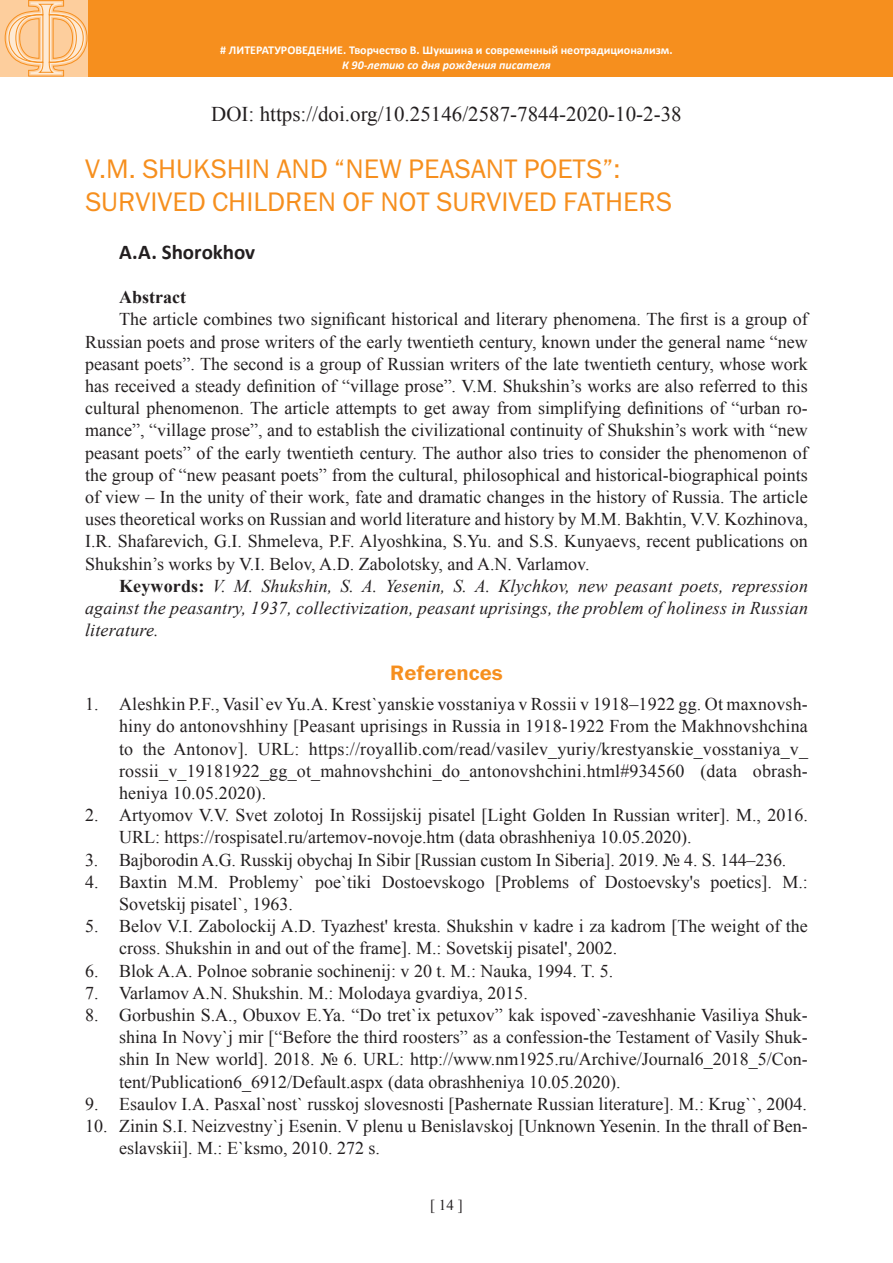
<style>
.page{position:relative;width:893px;height:1263px;background:#fff}
.page>*{position:absolute;margin:0;border:0;box-sizing:border-box;transform-origin:0 0}
.t1{font:27px/32.4px "ez Franklin Goth";color:#f68f1e}
.t2{font:21px "Times New Roman";color:#231f20}
.t3{font:700 21px "Calibri";color:#231f20}
.t4{font:21px "ez Franklin Goth Demi";color:#f68f1e}
.t5{font:18px/22.2px "Times New Roman";color:#231f20}
.t6{font:italic 18px/22.2px "Times New Roman";letter-spacing:.01em;color:#231f20;text-align:justify}
.t7{font:700 18px "Times New Roman";color:#231f20}
.t8{font:15px "Times New Roman";color:#231f20}
.t9{font:700 12px "Calibri";color:#fff}
.t10{font:italic 700 12px "Calibri";color:#fff}
.s1{font-weight:700;font-style:normal}
</style>
<div class="page">
<div style="left:0;top:0;width:893px;height:77px;background:#f68f1e"></div>
<div style="left:0;top:0;width:88px;height:77px;background:#fdce9d"></div>
<svg style="left:4px;top:0;width:84px;height:77px"></svg>
<p class="t9" style="left:220px;top:43px;width:454px"># ЛИТЕРАТУРОВЕДЕНИЕ. Творчество В. Шукшина и современный неотрадиционализм.</p>
<p class="t10" style="left:342px;top:57px;width:210px">К 90-летию со дня рождения писателя</p>
<p class="t2" style="left:211px;top:100px;width:472px">DOI: https://doi.org/10.25146/2587-7844-2020-10-2-38</p>
<h1 class="t1" style="left:85px;top:153px;width:588px">V.M. SHUKSHIN AND “NEW PEASANT POETS”:<br>SURVIVED CHILDREN OF NOT SURVIVED FATHERS</h1>
<p class="t3" style="left:119px;top:238px;width:138px">A.A. Shorokhov</p>
<p class="t7" style="left:119px;top:285px;width:68px">Abstract</p>
<p class="t5" style="left:85px;top:308px;width:724px;text-align:justify;text-indent:34px">The article combines two significant historical and literary phenomena. The first is a group of Russian poets and prose writers of the early twentieth century, known under the general name “new peasant poets”. The second is a group of Russian writers of the late twentieth century, whose work has received a steady definition of “village prose”. V.M. Shukshin’s works are also referred to this cultural phenomenon. The article attempts to get away from simplifying definitions of “urban ro&shy;mance”, “village prose”, and to establish the civilizational continuity of Shukshin’s work with “new peasant poets” of the early twentieth century. The author also tries to consider the phenomenon of the group of “new peasant poets” from the cultural, philosophical and historical-biographical points of view – In the unity of their work, fate and dramatic changes in the history of Russia. The article uses theoretical works on Russian and world literature and history by M.M. Bakhtin, V.V. Kozhinova, I.R. Shafarevich, G.I. Shmeleva, P.F. Alyoshkina, S.Yu. and S.S. Kunyaevs, recent publications on Shukshin’s works by V.I. Belov, A.D. Zabolotsky, and A.N. Varlamov.</p>
<p class="t6" style="left:85px;top:574px;width:724px;text-indent:34px"><span class="s1">Keywords:</span> V. M. Shukshin, S. A. Yesenin, S. A. Klychkov, new peasant poets, repression against the peasantry, 1937, collectivization, peasant uprisings, the problem of holiness in Russian literature.</p>
<p class="t4" style="left:390px;top:660px;width:114px">References</p>
<p class="t5" style="left:119px;top:693px;width:690px;text-align:justify;text-indent:-34px">1. Aleshkin P.F., Vasil`ev Yu.A. Krest`yanskie vosstaniya v Rossii v 1918–1922 gg. Ot maxnovsh&shy;hiny do antonovshhiny [Peasant uprisings in Russia in 1918-1922 From the Makhnovshchina to the Antonov]. URL: https://royallib.com/read/vasilev_yuriy/krestyanskie_vosstaniya_v_ rossii_v_19181922_gg_ot_mahnovshchini_do_antonovshchini.html#934560 (data obrash&shy;heniya 10.05.2020).</p>
<p class="t5" style="left:119px;top:804px;width:690px;text-indent:-34px">2. Artyomov V.V. Svet zolotoj In Rossijskij pisatel [Light Golden In Russian writer]. M., 2016.<br>URL: https://rospisatel.ru/artemov-novoje.htm (data obrashheniya 10.05.2020).</p>
<p class="t5" style="left:85px;top:848px;width:703px">3. Bajborodin A.G. Russkij obychaj In Sibir [Russian custom In Siberia]. 2019. № 4. S. 144–236.</p>
<p class="t5" style="left:119px;top:870px;width:690px;text-indent:-34px">4. Baxtin M.M. Problemy` poe`tiki Dostoevskogo [Problems of Dostoevsky's poetics]. M.:<br>Sovetskij pisatel`, 1963.</p>
<p class="t5" style="left:119px;top:915px;width:690px;text-indent:-34px">5. Belov V.I. Zabolockij A.D. Tyazhest' kresta. Shukshin v kadre i za kadrom [The weight of the cross. Shukshin in and out of the frame]. M.: Sovetskij pisatel', 2002.</p>
<p class="t5" style="left:85px;top:959px;width:530px">6. Blok A.A. Polnoe sobranie sochinenij: v 20 t. M.: Nauka, 1994. T. 5.</p>
<p class="t5" style="left:85px;top:981px;width:444px">7. Varlamov A.N. Shukshin. M.: Molodaya gvardiya, 2015.</p>
<p class="t5" style="left:119px;top:1003px;width:690px;text-align:justify;text-indent:-34px">8. Gorbushin S.A., Obuxov E.Ya. “Do tret`ix petuxov” kak ispoved`-zaveshhanie Vasiliya Shuk&shy;shina In Novy`j mir [“Before the third roosters” as a confession-the Testament of Vasily Shuk&shy;shin In New world]. 2018. № 6. URL: http://www.nm1925.ru/Archive/Journal6_2018_5/Con&shy;tent/Publication6_6912/Default.aspx (data obrashheniya 10.05.2020).</p>
<p class="t5" style="left:85px;top:1092px;width:723px">9. Esaulov I.A. Pasxal`nost` russkoj slovesnosti [Pashernate Russian literature]. M.: Krug``, 2004.</p>
<p class="t5" style="left:119px;top:1114px;width:690px;text-indent:-34px">10. Zinin S.I. Neizvestny`j Esenin. V plenu u Benislavskoj [Unknown Yesenin. In the thrall of Ben&shy;eslavskii]. M.: E`ksmo, 2010. 272 s.</p>
<p class="t8" style="left:430px;top:1194px;width:34px">[ 14 ]</p>
</div>
